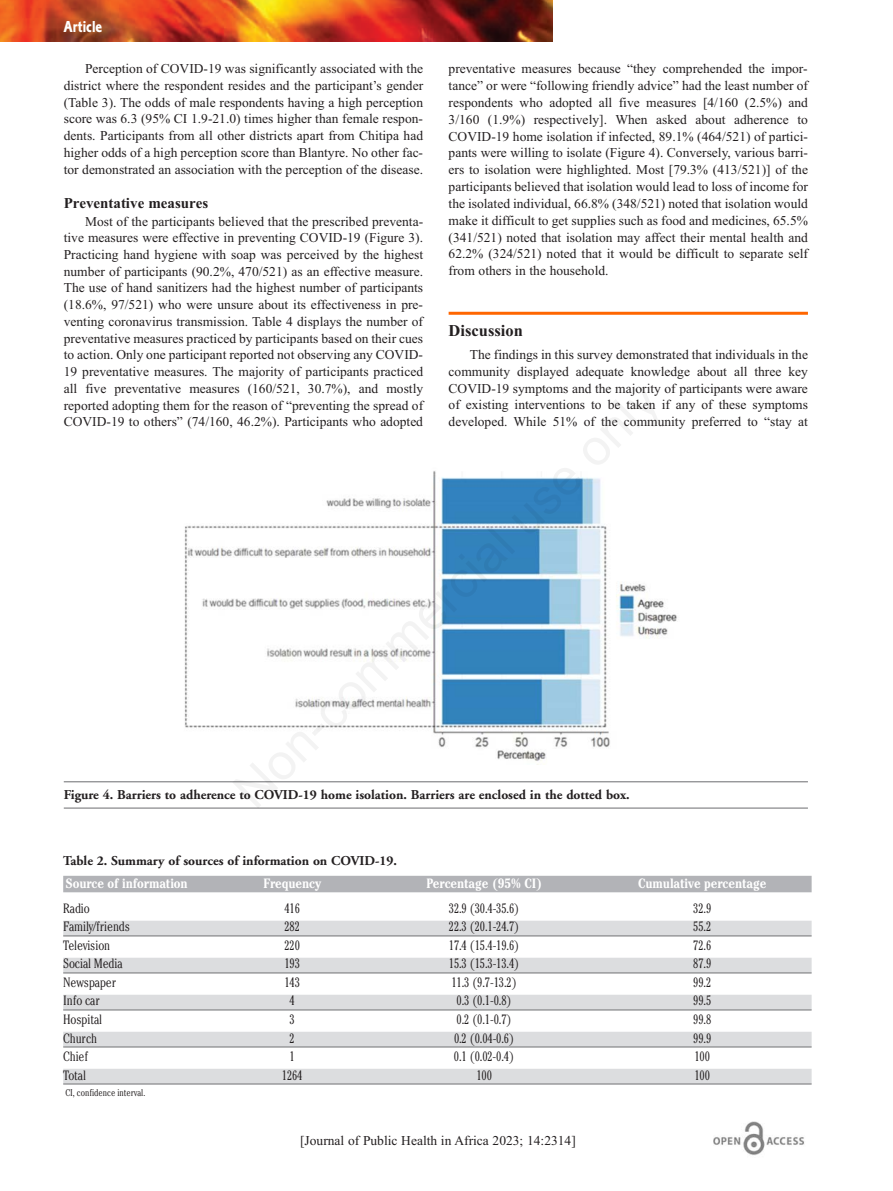
<style>
.page{position:relative;width:893px;height:1191px;background:#fff}
.page>*{position:absolute;margin:0;border:0;box-sizing:border-box;transform-origin:0 0}
.t1{font:700 16.5px "Times New Roman";color:#231f20}
.t2{font:16.5px "Corinthian Bold Condensed Plain";color:#fff}
.t3{font:700 15px "Times New Roman";color:#231f20}
.t4{font:13.5px/16.8px "Times New Roman";color:#231f20;text-align:justify}
.t5{font:300 condensed 13.5px "Cheltenham";letter-spacing:-.01em;color:#231f20}
.t6{font:700 13.5px "Adobe Garamond";color:#231f20}
.t7{font:700 condensed 13.5px "Cheltenham";letter-spacing:-.01em;color:#fff}
.t8{font:300 condensed 9.75px "Cheltenham";color:#231f20}
</style>
<div class="page">
<hr style="left:449px;top:312px;width:359px;height:3px;background:#f60">
<img style="left:0;top:0;width:553px;height:42px">
<img style="left:713px;top:1121px;width:91px;height:34px">
<hr style="left:64px;top:781px;width:744px;height:1px;background:#6c6d70">
<hr style="left:64px;top:807px;width:744px;height:1px;background:#6c6d70">
<img style="left:184px;top:471px;width:493px;height:290px">
<div style="left:63px;top:875px;width:749px;height:17px;background:#b2b3b7"></div>
<div style="left:63px;top:920px;width:749px;height:15px;background:#dcdddf"></div>
<hr style="left:63px;top:935px;width:749px;height:1px;background:#6c6d70">
<div style="left:63px;top:957px;width:749px;height:15px;background:#dcdddf"></div>
<hr style="left:63px;top:972px;width:749px;height:1px;background:#6c6d70">
<div style="left:63px;top:994px;width:749px;height:15px;background:#dcdddf"></div>
<hr style="left:63px;top:1009px;width:749px;height:1px;background:#6c6d70">
<div style="left:63px;top:1031px;width:749px;height:15px;background:#dcdddf"></div>
<hr style="left:63px;top:1046px;width:749px;height:1px;background:#6c6d70">
<div style="left:63px;top:1068px;width:749px;height:15px;background:#dcdddf"></div>
<hr style="left:63px;top:1083px;width:749px;height:1px;background:#6c6d70">
<p class="t2" style="left:63px;top:21px;width:40px">Article</p>
<p class="t4" style="left:64px;top:60px;width:361px;text-indent:21px">Perception of COVID-19 was significantly associated with the district where the respondent resides and the participant’s gender (Table 3). The odds of male respondents having a high perception score was 6.3 (95% CI 1.9-21.0) times higher than female respon&shy;dents. Participants from all other districts apart from Chitipa had higher odds of a high perception score than Blantyre. No other fac&shy;tor demonstrated an association with the perception of the disease.</p>
<p class="t3" style="left:64px;top:194px;width:146px">Preventative measures</p>
<p class="t4" style="left:64px;top:212px;width:361px;text-indent:21px">Most of the participants believed that the prescribed preventa&shy;tive measures were effective in preventing COVID-19 (Figure 3).<br>Practicing hand hygiene with soap was perceived by the highest number of participants (90.2%, 470/521) as an effective measure.<br>The use of hand sanitizers had the highest number of participants (18.6%, 97/521) who were unsure about its effectiveness in pre&shy;venting coronavirus transmission. Table 4 displays the number of preventative measures practiced by participants based on their cues to action. Only one participant reported not observing any COVID-19 preventative measures. The majority of participants practiced all five preventative measures (160/521, 30.7%), and mostly reported adopting them for the reason of “preventing the spread of COVID-19 to others” (74/160, 46.2%). Participants who adopted</p>
<p class="t4" style="left:449px;top:60px;width:361px">preventative measures because “they comprehended the impor&shy;tance” or were “following friendly advice” had the least number of respondents who adopted all five measures [4/160 (2.5%) and 3/160 (1.9%) respectively]. When asked about adherence to COVID-19 home isolation if infected, 89.1% (464/521) of partici&shy;pants were willing to isolate (Figure 4). Conversely, various barri&shy;ers to isolation were highlighted. Most [79.3% (413/521)] of the participants believed that isolation would lead to loss of income for the isolated individual, 66.8% (348/521) noted that isolation would make it difficult to get supplies such as food and medicines, 65.5% (341/521) noted that isolation may affect their mental health and 62.2% (324/521) noted that it would be difficult to separate self from others in the household.</p>
<p class="t1" style="left:449px;top:321px;width:76px">Discussion</p>
<p class="t4" style="left:449px;top:346px;width:361px;text-indent:21px">The findings in this survey demonstrated that individuals in the community displayed adequate knowledge about all three key COVID-19 symptoms and the majority of participants were aware of existing interventions to be taken if any of these symptoms developed. While 51% of the community preferred to “stay at</p>
<p class="t6" style="left:64px;top:789px;width:567px">Figure 4. Barriers to adherence to COVID-19 home isolation. Barriers are enclosed in the dotted box.</p>
<p class="t6" style="left:63px;top:855px;width:335px">Table 2. Summary of sources of information on COVID-19.</p>
<p class="t7" style="left:65px;top:878px;width:124px">Source of information</p>
<p class="t7" style="left:263px;top:878px;width:59px">Frequency</p>
<p class="t7" style="left:426px;top:878px;width:117px">Percentage (95% CI)</p>
<p class="t7" style="left:638px;top:878px;width:130px">Cumulative percentage</p>
<p class="t5" style="left:63px;top:903px;width:28px">Radio</p>
<p class="t5" style="left:284px;top:903px;width:17px">416</p>
<p class="t5" style="left:449px;top:903px;width:72px">32.9 (30.4-35.6)</p>
<p class="t5" style="left:693px;top:903px;width:20px">32.9</p>
<p class="t5" style="left:63px;top:922px;width:68px">Family/friends</p>
<p class="t5" style="left:284px;top:922px;width:17px">282</p>
<p class="t5" style="left:449px;top:922px;width:72px">22.3 (20.1-24.7)</p>
<p class="t5" style="left:693px;top:922px;width:20px">55.2</p>
<p class="t5" style="left:63px;top:940px;width:48px">Television</p>
<p class="t5" style="left:284px;top:940px;width:17px">220</p>
<p class="t5" style="left:449px;top:940px;width:72px">17.4 (15.4-19.6)</p>
<p class="t5" style="left:693px;top:940px;width:20px">72.6</p>
<p class="t5" style="left:63px;top:959px;width:61px">Social Media</p>
<p class="t5" style="left:284px;top:959px;width:17px">193</p>
<p class="t5" style="left:449px;top:959px;width:72px">15.3 (15.3-13.4)</p>
<p class="t5" style="left:693px;top:959px;width:20px">87.9</p>
<p class="t5" style="left:63px;top:977px;width:55px">Newspaper</p>
<p class="t5" style="left:284px;top:977px;width:17px">143</p>
<p class="t5" style="left:451px;top:977px;width:67px">11.3 (9.7-13.2)</p>
<p class="t5" style="left:693px;top:977px;width:20px">99.2</p>
<p class="t5" style="left:63px;top:996px;width:38px">Info car</p>
<p class="t5" style="left:290px;top:996px;width:7px">4</p>
<p class="t5" style="left:457px;top:996px;width:57px">0.3 (0.1-0.8)</p>
<p class="t5" style="left:693px;top:996px;width:20px">99.5</p>
<p class="t5" style="left:63px;top:1014px;width:40px">Hospital</p>
<p class="t5" style="left:290px;top:1014px;width:7px">3</p>
<p class="t5" style="left:457px;top:1014px;width:57px">0.2 (0.1-0.7)</p>
<p class="t5" style="left:693px;top:1014px;width:20px">99.8</p>
<p class="t5" style="left:63px;top:1033px;width:35px">Church</p>
<p class="t5" style="left:290px;top:1033px;width:7px">2</p>
<p class="t5" style="left:454px;top:1033px;width:62px">0.2 (0.04-0.6)</p>
<p class="t5" style="left:693px;top:1033px;width:20px">99.9</p>
<p class="t5" style="left:63px;top:1051px;width:27px">Chief</p>
<p class="t5" style="left:290px;top:1051px;width:7px">1</p>
<p class="t5" style="left:454px;top:1051px;width:62px">0.1 (0.02-0.4)</p>
<p class="t5" style="left:694px;top:1051px;width:17px">100</p>
<p class="t5" style="left:63px;top:1070px;width:24px">Total</p>
<p class="t5" style="left:282px;top:1070px;width:22px">1264</p>
<p class="t5" style="left:476px;top:1070px;width:17px">100</p>
<p class="t5" style="left:694px;top:1070px;width:17px">100</p>
<p class="t8" style="left:65px;top:1089px;width:81px">CI, confidence interval.</p>
<p class="t4" style="left:300px;top:1132px;width:277px">[Journal of Public Health in Africa 2023; 14:2314]</p>
</div>
